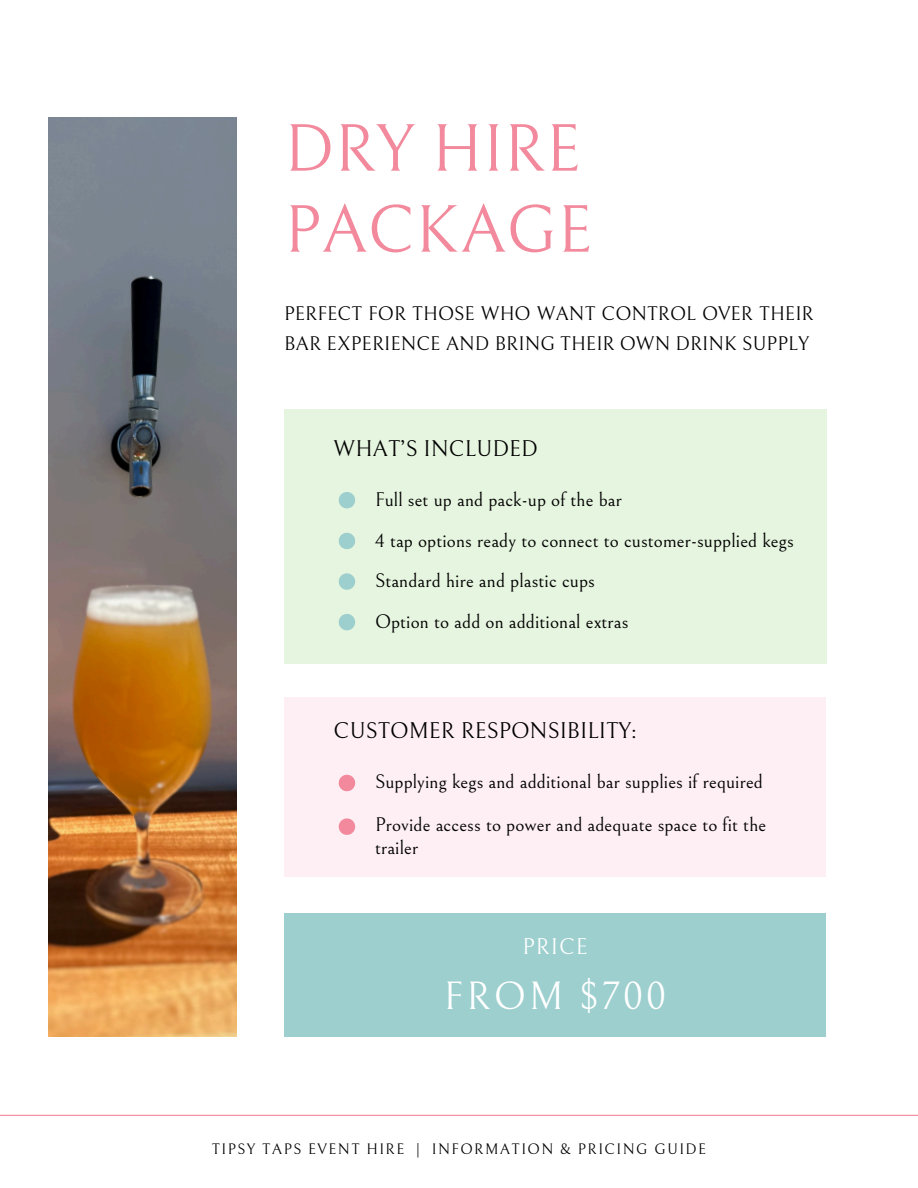
<style>
.page{position:relative;width:918px;height:1188px;background:#fff}
.page>*{position:absolute;margin:0;border:0;box-sizing:border-box;transform-origin:0 0}
.t1{font:67.5px/81px "Bellefair";color:#f2899c}
.t2{font:39px "Bellefair";letter-spacing:.08em;color:#fff}
.t3{font:22.5px "Bellefair";letter-spacing:.005em;color:#000}
.t4{font:22.5px "Bellefair";letter-spacing:.05em;color:#fff}
.t5{font:19.5px/30.3px "Bellefair";letter-spacing:.005em;color:#000}
.t6{font:15px "Bellefair";letter-spacing:.1em;color:#000}
</style>
<div class="page">
<img style="left:49px;top:118px;width:187px;height:919px">
<div style="left:284px;top:409px;width:542px;height:255px;background:#e6f5df"></div>
<div style="left:284px;top:913px;width:542px;height:123px;background:#9ccfce"></div>
<hr style="left:0;top:1115px;width:918px;height:1px;background:#f2899c">
<div style="left:284px;top:697px;width:542px;height:180px;background:#feeff4"></div>
<svg style="left:338px;top:774px;width:18px;height:18px"></svg>
<svg style="left:338px;top:818px;width:18px;height:17px"></svg>
<svg style="left:338px;top:614px;width:18px;height:17px"></svg>
<svg style="left:338px;top:492px;width:18px;height:17px"></svg>
<svg style="left:338px;top:573px;width:18px;height:17px"></svg>
<svg style="left:338px;top:532px;width:18px;height:18px"></svg>
<h1 class="t1" style="left:284px;top:110px;width:310px">DRY HIRE<br>PACKAGE</h1>
<p class="t5" style="left:284px;top:299px;width:531px">PERFECT FOR THOSE WHO WANT CONTROL OVER THEIR<br>BAR EXPERIENCE AND BRING THEIR OWN DRINK SUPPLY</p>
<h5 class="t3" style="left:334px;top:436px;width:206px">WHAT’S INCLUDED</h5>
<h4 class="t5" style="left:375px;top:485px;width:248px">Full set up and pack-up of the bar</h4>
<h3 class="t5" style="left:375px;top:526px;width:420px">4 tap options ready to connect to customer-supplied kegs</h3>
<p class="t5" style="left:375px;top:566px;width:221px">Standard hire and plastic cups</p>
<h5 class="t5" style="left:375px;top:607px;width:255px">Option to add on additional extras</h5>
<h3 class="t3" style="left:334px;top:718px;width:305px">CUSTOMER RESPONSIBILITY:</h3>
<h5 class="t5" style="left:375px;top:767px;width:390px">Supplying kegs and additional bar supplies if required</h5>
<p class="t5" style="left:375px;top:814px;width:393px;line-height:22.5px">Provide access to power and adequate space to fit the trailer</p>
<h5 class="t4" style="left:522px;top:935px;width:67px">PRICE</h5>
<p class="t2" style="left:444px;top:975px;width:224px">FROM $700</p>
<p class="t6" style="left:212px;top:1141px;width:496px">TIPSY TAPS EVENT HIRE | INFORMATION &amp; PRICING GUIDE</p>
</div>
